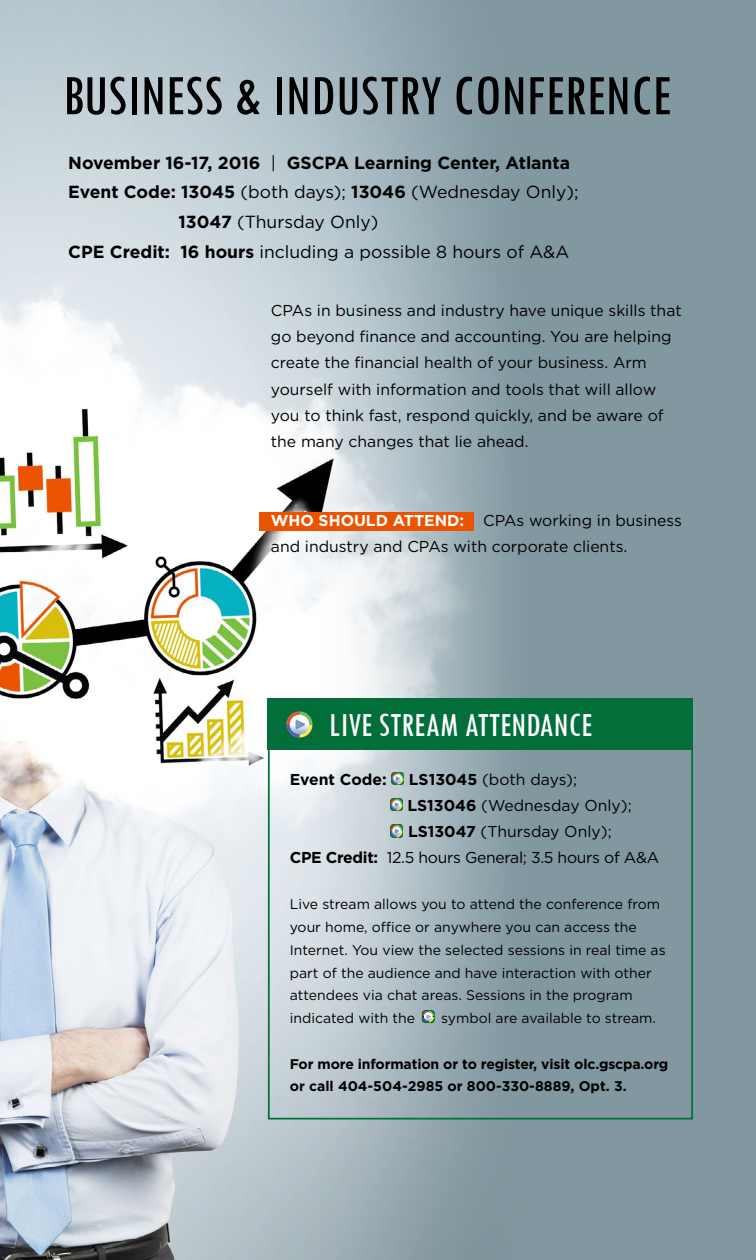
<style>
.page{position:relative;width:756px;height:1260px;background:#fff}
.page>*{position:absolute;margin:0;border:0;box-sizing:border-box;transform-origin:0 0}
.t1{font:condensed 59.5px "Tw Cen";color:#000}
.t2{font:condensed 35px "Tw Cen";color:#fff}
.t3{font:17.5px "Gotham";color:#000}
.t4{font:700 17.5px "Gotham";color:#000}
.t5{font:15.75px/26.2px "Gotham";color:#000}
.t6{font:15.75px "Gotham";letter-spacing:-.02em;color:#000}
.t7{font:700 15.75px "Gotham";color:#000}
.t8{font:14px/22.8px "Gotham";color:#000}
.t9{font:700 14px/22.8px "Gotham";letter-spacing:-.01em;color:#000}
.s1{font-weight:400}
.s2{font-weight:700}
.s3{font-weight:700;color:#fff}
</style>
<div class="page">
<div style="left:522px;top:0;width:234px;height:1260px;background:#8198a0"></div>
<img style="left:0;top:0;width:522px;height:1260px">
<div style="left:260px;top:512px;width:214px;height:19px;background:#ea5400"></div>
<div style="left:268px;top:698px;width:425px;height:51px;background:#026f3b"></div>
<svg style="left:422px;top:1010px;width:13px;height:13px"></svg>
<img style="left:286px;top:711px;width:27px;height:27px">
<svg style="left:391px;top:772px;width:13px;height:13px"></svg>
<svg style="left:391px;top:799px;width:12px;height:12px"></svg>
<svg style="left:391px;top:825px;width:12px;height:12px"></svg>
<div style="left:268px;top:698px;width:425px;height:422px;border:2px solid #026f3b"></div>
<h1 class="t1" style="left:63px;top:60px;width:610px">BUSINESS &amp; INDUSTRY CONFERENCE</h1>
<p class="t4" style="left:68px;top:151px;width:503px">November 16-17, 2016 <span class="s1">|</span> GSCPA Learning Center, Atlanta</p>
<p class="t3" style="left:68px;top:181px;width:512px"><span class="s2">Event Code: 13045</span> (both days); <span class="s2">13046</span> (Wednesday Only);</p>
<p class="t3" style="left:179px;top:211px;width:201px"><span class="s2">13047</span> (Thursday Only)</p>
<p class="t3" style="left:68px;top:240px;width:502px"><span class="s2">CPE Credit: 16 hours</span> including a possible 8 hours of A&amp;A</p>
<p class="t5" style="left:271px;top:297px;width:412px">CPAs in business and industry have unique skills that go beyond finance and accounting. You are helping create the financial health of your business. Arm yourself with information and tools that will allow you to think fast, respond quickly, and be aware of the many changes that lie ahead.</p>
<p class="t5" style="left:271px;top:507px;width:413px"><span class="s3">WHO SHOULD ATTEND:</span> CPAs working in business and industry and CPAs with corporate clients.</p>
<h2 class="t2" style="left:329px;top:704px;width:265px">LIVE STREAM ATTENDANCE</h2>
<p class="t7" style="left:290px;top:769px;width:98px">Event Code:</p>
<p class="t5" style="left:409px;top:766px;width:170px"><span class="s2">LS13045</span> (both days);</p>
<p class="t5" style="left:407px;top:792px;width:226px"><span class="s2">LS13046</span> (Wednesday Only);</p>
<p class="t5" style="left:408px;top:818px;width:205px"><span class="s2">LS13047</span> (Thursday Only);</p>
<p class="t6" style="left:290px;top:848px;width:371px"><span class="s2">CPE Credit:</span> 12.5 hours General; 3.5 hours of A&amp;A</p>
<p class="t8" style="left:290px;top:893px;width:377px">Live stream allows you to attend the conference from your home, office or anywhere you can access the Internet. You view the selected sessions in real time as part of the audience and have interaction with other attendees via chat areas. Sessions in the program indicated with the</p>
<p class="t8" style="left:441px;top:1006px;width:216px">symbol are available to stream.</p>
<p class="t9" style="left:290px;top:1052px;width:380px">For more information or to register, visit olc.gscpa.org or call 404-504-2985 or 800-330-8889, Opt. 3.</p>
</div>
